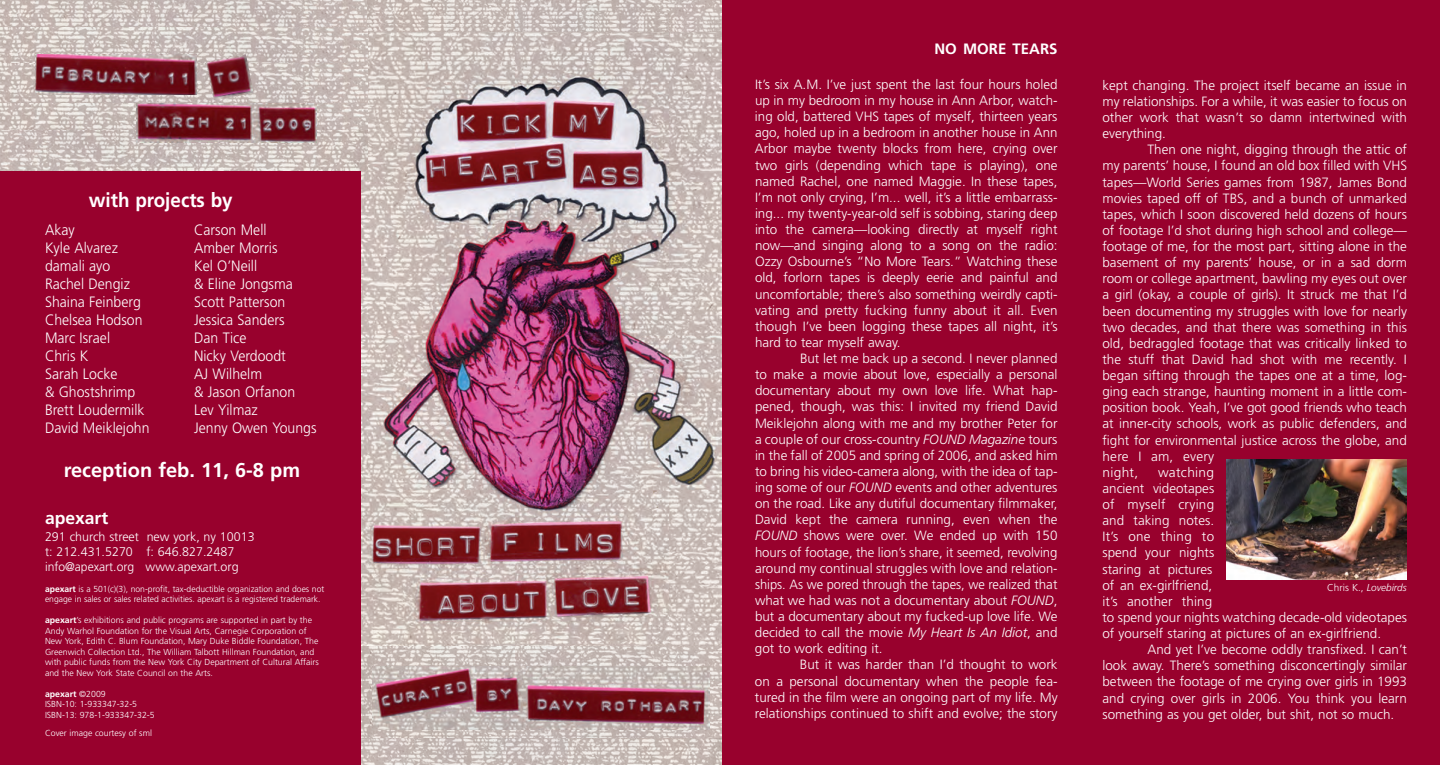
<style>
.page{position:relative;width:1440px;height:765px;background:#98012d}
.page>*{position:absolute;margin:0;border:0;box-sizing:border-box;transform-origin:0 0}
.t1{font:700 20px "Frutiger";color:#fff}
.t2{font:700 20px "Frutiger";color:#fff;scale:.94 1}
.t3{font:700 17.5px "Frutiger";color:#fff}
.t4{font:300 15px/18px "Frutiger";color:#fff;scale:.94 1}
.t5{font:700 15px "Frutiger";color:#fff}
.t6{font:300 13.5px/16.1px "Frutiger";color:#fff;text-align:justify}
.t7{font:300 12.5px/15px "Frutiger";color:#fff}
.t8{font:italic 300 10px "Frutiger";color:#fff}
.t9{font:300 8.75px/10.5px "Frutiger";color:#fff}
.s1{font-weight:700}
.s2{font-style:italic}
.s3{font-style:normal}
</style>
<div class="page">
<img style="left:361px;top:31px;width:360px;height:685px">
<img style="left:367px;top:24px;width:354px;height:7px">
<img style="left:367px;top:0;width:354px;height:24px">
<img style="left:361px;top:716px;width:360px;height:23px">
<img style="left:361px;top:739px;width:360px;height:26px">
<img style="left:372px;top:667px;width:338px;height:63px">
<img style="left:0;top:0;width:367px;height:27px">
<img style="left:0;top:27px;width:368px;height:41px">
<img style="left:0;top:64px;width:367px;height:40px">
<svg style="left:0;top:104px;width:367px;height:26px"></svg>
<img style="left:0;top:130px;width:367px;height:41px">
<img style="left:35px;top:54px;width:162px;height:40px">
<img style="left:137px;top:104px;width:180px;height:38px">
<img style="left:206px;top:54px;width:47px;height:46px">
<img style="left:1227px;top:459px;width:180px;height:120px">
<h1 class="t2" style="left:89px;top:192px;width:154px">with projects by</h1>
<p class="t4" style="left:45px;top:222px;width:113px">Akay<br>Kyle Alvarez damali ayo<br>Rachel Dengiz<br>Shaina Feinberg<br>Chelsea Hodson<br>Marc Israel<br>Chris K<br>Sarah Locke<br>&amp; Ghostshrimp<br>Brett Loudermilk<br>David Meiklejohn</p>
<p class="t4" style="left:194px;top:222px;width:132px">Carson Mell<br>Amber Morris<br>Kel O’Neill<br>&amp; Eline Jongsma<br>Scott Patterson<br>Jessica Sanders<br>Dan Tice<br>Nicky Verdoodt<br>AJ Wilhelm<br>&amp; Jason Orfanon<br>Lev Yilmaz<br>Jenny Owen Youngs</p>
<h1 class="t1" style="left:64px;top:462px;width:238px">reception feb. 11, 6-8 pm</h1>
<p class="t3" style="left:45px;top:511px;width:65px">apexart</p>
<p class="t7" style="left:45px;top:530px;width:211px">291 church street new york, ny 10013 t: 212.431.5270 f: 646.827.2487 info@apexart.org www.apexart.org</p>
<p class="t9" style="left:45px;top:584px;width:281px"><span class="s1">apexart</span> is a 501(c)(3), non-profit, tax-deductible organization and does not engage in sales or sales related activities. apexart is a registered trademark.</p>
<p class="t9" style="left:45px;top:615px;width:275px"><span class="s1">apexart</span>’s exhibitions and public programs are supported in part by the Andy Warhol Foundation for the Visual Arts, Carnegie Corporation of New York, Edith C. Blum Foundation, Mary Duke Biddle Foundation, The Greenwich Collection Ltd., The William Talbott Hillman Foundation, and with public funds from the New York City Department of Cultural Affairs and the New York State Council on the Arts.</p>
<p class="t9" style="left:45px;top:689px;width:111px"><span class="s1">apexart</span> ©2009<br>ISBN-10: 1-933347-32-5<br>ISBN-13: 978-1-933347-32-5</p>
<p class="t9" style="left:45px;top:728px;width:108px">Cover image courtesy of sml</p>
<p class="t5" style="left:934px;top:42px;width:125px">NO MORE TEARS</p>
<p class="t6" style="left:755px;top:77px;width:304px">It’s six A.M. I’ve just spent the last four hours holed up in my bedroom in my house in Ann Arbor, watch&shy;ing old, battered VHS tapes of myself, thirteen years ago, holed up in a bedroom in another house in Ann Arbor maybe twenty blocks from here, crying over two girls (depending which tape is playing), one named Rachel, one named Maggie. In these tapes, I’m not only crying, I’m... well, it’s a little embarrass&shy;ing... my twenty-year-old self is sobbing, staring deep into the camera—looking directly at myself right now—and singing along to a song on the radio:<br>Ozzy Osbourne’s “No More Tears.” Watching these old, forlorn tapes is deeply eerie and painful and uncomfortable; there’s also something weirdly capti&shy;vating and pretty fucking funny about it all. Even though I’ve been logging these tapes all night, it’s hard to tear myself away.</p>
<p class="t6" style="left:755px;top:351px;width:304px;text-indent:45px">But let me back up a second. I never planned to make a movie about love, especially a personal documentary about my own love life. What hap&shy;pened, though, was this: I invited my friend David Meiklejohn along with me and my brother Peter for a couple of our cross-country <span class="s2">FOUND Magazine</span> tours in the fall of 2005 and spring of 2006, and asked him to bring his video-camera along, with the idea of tap&shy;ing some of our <span class="s2">FOUND</span> events and other adventures on the road. Like any dutiful documentary filmmaker, David kept the camera running, even when the <span class="s2">FOUND</span> shows were over. We ended up with 150 hours of footage, the lion’s share, it seemed, revolving around my continual struggles with love and relation&shy;ships. As we pored through the tapes, we realized that what we had was not a documentary about <span class="s2">FOUND</span>, but a documentary about my fucked-up love life. We decided to call the movie <span class="s2">My Heart Is An Idiot</span>, and got to work editing it.</p>
<p class="t6" style="left:755px;top:658px;width:304px;text-indent:45px">But it was harder than I’d thought to work on a personal documentary when the people fea&shy;tured in the film were an ongoing part of my life. My relationships continued to shift and evolve; the story</p>
<p class="t6" style="left:1102px;top:78px;width:306px">kept changing. The project itself became an issue in my relationships. For a while, it was easier to focus on other work that wasn’t so damn intertwined with everything.</p>
<p class="t6" style="left:1102px;top:143px;width:306px;text-align:left;text-indent:45px">Then one night, digging through the attic of my parents’ house, I found an old box filled with VHS tapes—World Series games from 1987, James Bond movies taped off of TBS, and a bunch of unmarked tapes, which I soon discovered held dozens of hours of footage I’d shot during high school and college— footage of me, for the most part, sitting alone in the basement of my parents’ house, or in a sad dorm room or college apartment, bawling my eyes out over a girl (okay, a couple of girls). It struck me that I’d been documenting my struggles with love for nearly two decades, and that there was something in this old, bedraggled footage that was critically linked to the stuff that David had shot with me recently. I began sifting through the tapes one at a time, log&shy;ging each strange, haunting moment in a little com&shy;position book. Yeah, I’ve got good friends who teach at inner-city schools, work as public defenders, and fight for environmental justice across the globe, and here I am, every<br>night,</p>
<p class="t6" style="left:1102px;top:465px;width:306px;text-align:left;text-indent:56px">watching<br>ancient videotapes<br>of myself crying<br>and taking notes.<br>It’s one thing to<br>spend your nights<br>staring at pictures<br>of an ex-girlfriend,<br>it’s another thing<br>to spend your nights watching decade-old videotapes of yourself staring at pictures of an ex-girlfriend.</p>
<p class="t6" style="left:1102px;top:642px;width:306px;text-indent:45px">And yet I’ve become oddly transfixed. I can’t look away. There’s something disconcertingly similar between the footage of me crying over girls in 1993 and crying over girls in 2006. You think you learn something as you get older, but shit, not so much.</p>
<p class="t8" style="left:1327px;top:583px;width:81px"><span class="s3">Chris K.,</span> Lovebirds</p>
</div>
